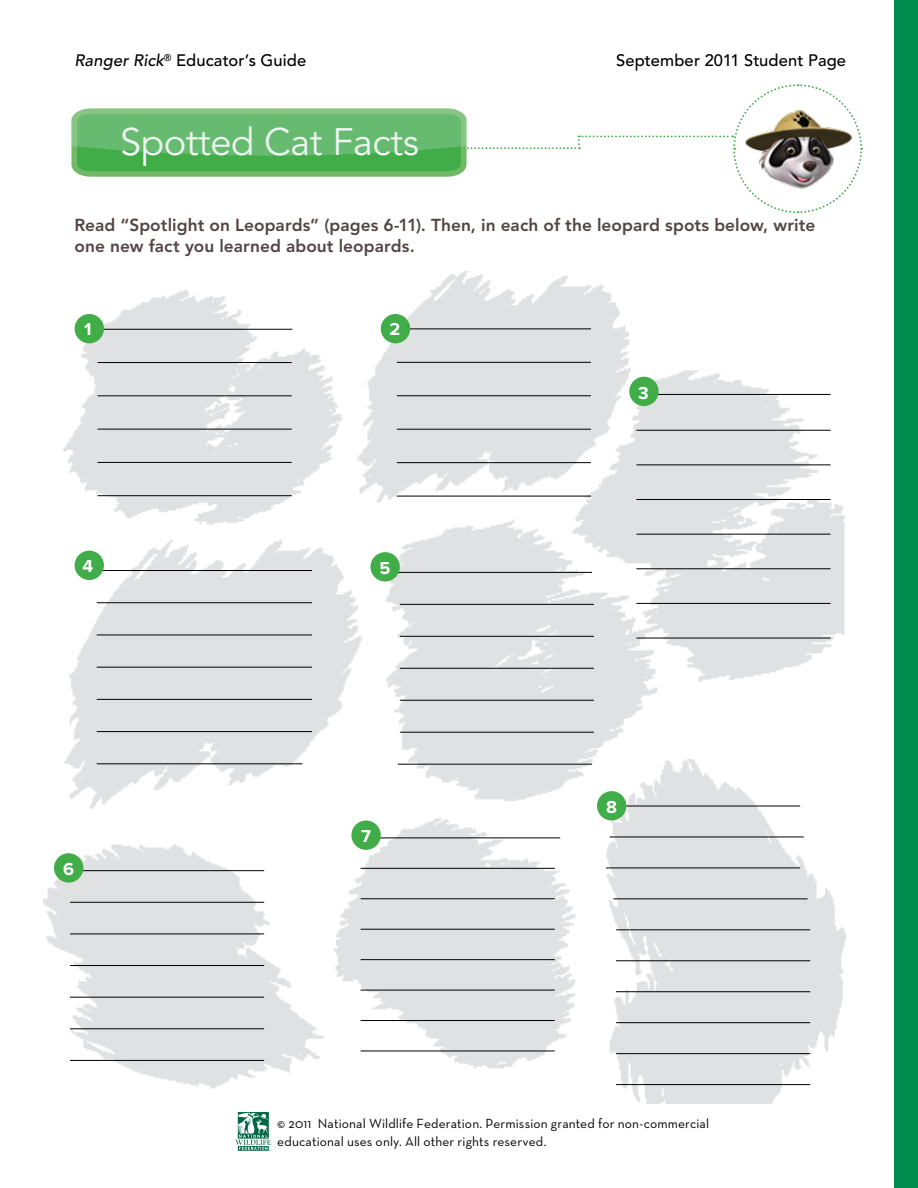
<style>
.page{position:relative;width:918px;height:1188px;background:#fff}
.page>*{position:absolute;margin:0;border:0;box-sizing:border-box;transform-origin:0 0}
.t1{font:38.1px "Avenir LT Std";letter-spacing:-.01em;color:#fff}
.t2{font:700 18px "Proxima Nova";color:#fff}
.t3{font:800 17.25px/21px "Avenir LT Std";letter-spacing:.005em;color:#524544}
.t4{font:500 16.5px "Avenir LT Std";letter-spacing:.01em;color:#000}
.t5{font:13.5px/18px "Neutraface Text";letter-spacing:.01em;color:#000}
.s1{font-style:italic}
</style>
<div class="page">
<div style="left:895px;top:0;width:23px;height:1188px;background:#008c4f"></div>
<img style="left:43px;top:272px;width:803px;height:831px">
<svg style="left:235px;top:1112px;width:36px;height:39px"></svg>
<svg style="left:70px;top:84px;width:793px;height:130px"></svg>
<hr style="left:397px;top:329px;width:194px;height:1px;background:#000">
<hr style="left:397px;top:362px;width:194px;height:1px;background:#000">
<hr style="left:397px;top:462px;width:194px;height:1px;background:#000">
<hr style="left:397px;top:429px;width:194px;height:1px;background:#000">
<hr style="left:397px;top:395px;width:194px;height:1px;background:#000">
<hr style="left:397px;top:496px;width:194px;height:1px;background:#000">
<hr style="left:400px;top:604px;width:194px;height:1px;background:#000">
<hr style="left:400px;top:636px;width:194px;height:1px;background:#000">
<hr style="left:400px;top:700px;width:194px;height:1px;background:#000">
<hr style="left:400px;top:668px;width:194px;height:1px;background:#000">
<hr style="left:400px;top:732px;width:194px;height:1px;background:#000">
<hr style="left:636px;top:430px;width:195px;height:1px;background:#000">
<hr style="left:636px;top:465px;width:195px;height:1px;background:#000">
<hr style="left:636px;top:534px;width:195px;height:1px;background:#000">
<hr style="left:636px;top:499px;width:195px;height:1px;background:#000">
<hr style="left:636px;top:568px;width:195px;height:1px;background:#000">
<hr style="left:613px;top:898px;width:195px;height:1px;background:#000">
<hr style="left:616px;top:929px;width:194px;height:1px;background:#000">
<hr style="left:616px;top:991px;width:194px;height:1px;background:#000">
<hr style="left:616px;top:960px;width:194px;height:1px;background:#000">
<hr style="left:616px;top:1022px;width:194px;height:1px;background:#000">
<hr style="left:361px;top:898px;width:194px;height:1px;background:#000">
<hr style="left:361px;top:929px;width:194px;height:1px;background:#000">
<hr style="left:361px;top:990px;width:194px;height:1px;background:#000">
<hr style="left:361px;top:959px;width:194px;height:1px;background:#000">
<hr style="left:361px;top:1020px;width:194px;height:1px;background:#000">
<hr style="left:70px;top:902px;width:194px;height:1px;background:#000">
<hr style="left:70px;top:934px;width:194px;height:1px;background:#000">
<hr style="left:70px;top:997px;width:194px;height:1px;background:#000">
<hr style="left:70px;top:965px;width:194px;height:1px;background:#000">
<hr style="left:70px;top:1028px;width:194px;height:1px;background:#000">
<hr style="left:636px;top:394px;width:195px;height:1px;background:#000">
<hr style="left:636px;top:603px;width:195px;height:1px;background:#000">
<hr style="left:636px;top:638px;width:195px;height:1px;background:#000">
<hr style="left:606px;top:868px;width:194px;height:1px;background:#000">
<hr style="left:610px;top:837px;width:194px;height:1px;background:#000">
<hr style="left:606px;top:806px;width:194px;height:1px;background:#000">
<hr style="left:616px;top:1053px;width:194px;height:1px;background:#000">
<hr style="left:616px;top:1084px;width:194px;height:1px;background:#000">
<hr style="left:361px;top:1051px;width:194px;height:1px;background:#000">
<hr style="left:361px;top:868px;width:194px;height:1px;background:#000">
<hr style="left:366px;top:838px;width:194px;height:1px;background:#000">
<hr style="left:70px;top:870px;width:194px;height:1px;background:#000">
<hr style="left:398px;top:572px;width:194px;height:1px;background:#000">
<hr style="left:398px;top:764px;width:194px;height:1px;background:#000">
<hr style="left:97px;top:602px;width:215px;height:1px;background:#000">
<hr style="left:97px;top:635px;width:215px;height:1px;background:#000">
<hr style="left:97px;top:699px;width:215px;height:1px;background:#000">
<hr style="left:97px;top:667px;width:215px;height:1px;background:#000">
<hr style="left:97px;top:731px;width:215px;height:1px;background:#000">
<hr style="left:97px;top:763px;width:205px;height:1px;background:#000">
<hr style="left:97px;top:570px;width:215px;height:1px;background:#000">
<hr style="left:70px;top:1060px;width:194px;height:1px;background:#000">
<hr style="left:98px;top:362px;width:194px;height:1px;background:#000">
<hr style="left:98px;top:329px;width:194px;height:1px;background:#000">
<hr style="left:98px;top:395px;width:194px;height:1px;background:#000">
<hr style="left:98px;top:462px;width:194px;height:1px;background:#000">
<hr style="left:98px;top:429px;width:194px;height:1px;background:#000">
<hr style="left:98px;top:495px;width:194px;height:1px;background:#000">
<div style="left:75px;top:314px;width:29px;height:29px;background:#41ad49;border-radius:50%"></div>
<div style="left:381px;top:314px;width:29px;height:29px;background:#41ad49;border-radius:50%"></div>
<div style="left:629px;top:377px;width:30px;height:29px;background:#41ad49;border-radius:50%"></div>
<div style="left:370px;top:552px;width:30px;height:30px;background:#41ad49;border-radius:50%"></div>
<div style="left:75px;top:551px;width:29px;height:29px;background:#41ad49;border-radius:50%"></div>
<div style="left:54px;top:853px;width:29px;height:30px;background:#41ad49;border-radius:50%"></div>
<div style="left:351px;top:821px;width:30px;height:29px;background:#41ad49;border-radius:50%"></div>
<div style="left:597px;top:791px;width:29px;height:30px;background:#41ad49;border-radius:50%"></div>
<p class="t4" style="left:75px;top:51px;width:233px"><span class="s1">Ranger Rick</span><sup>®</sup> Educator’s Guide</p>
<p class="t4" style="left:616px;top:51px;width:232px">September 2011 Student Page</p>
<h1 class="t1" style="left:120px;top:120px;width:300px">Spotted Cat Facts</h1>
<p class="t3" style="left:75px;top:215px;width:742px">Read “Spotlight on Leopards” (pages 6-11). Then, in each of the leopard spots below, write one new fact you learned about leopards.</p>
<p class="t2" style="left:84px;top:319px;width:9px">1</p>
<p class="t2" style="left:390px;top:319px;width:12px">2</p>
<p class="t2" style="left:83px;top:556px;width:12px">4</p>
<p class="t2" style="left:379px;top:558px;width:12px">5</p>
<p class="t2" style="left:63px;top:859px;width:12px">6</p>
<p class="t2" style="left:361px;top:826px;width:11px">7</p>
<p class="t2" style="left:638px;top:382px;width:12px">3</p>
<p class="t2" style="left:606px;top:797px;width:12px">8</p>
<p class="t5" style="left:277px;top:1115px;width:433px">© 2011 National Wildlife Federation. Permission granted for non-commercial educational uses only. All other rights reserved.</p>
</div>
